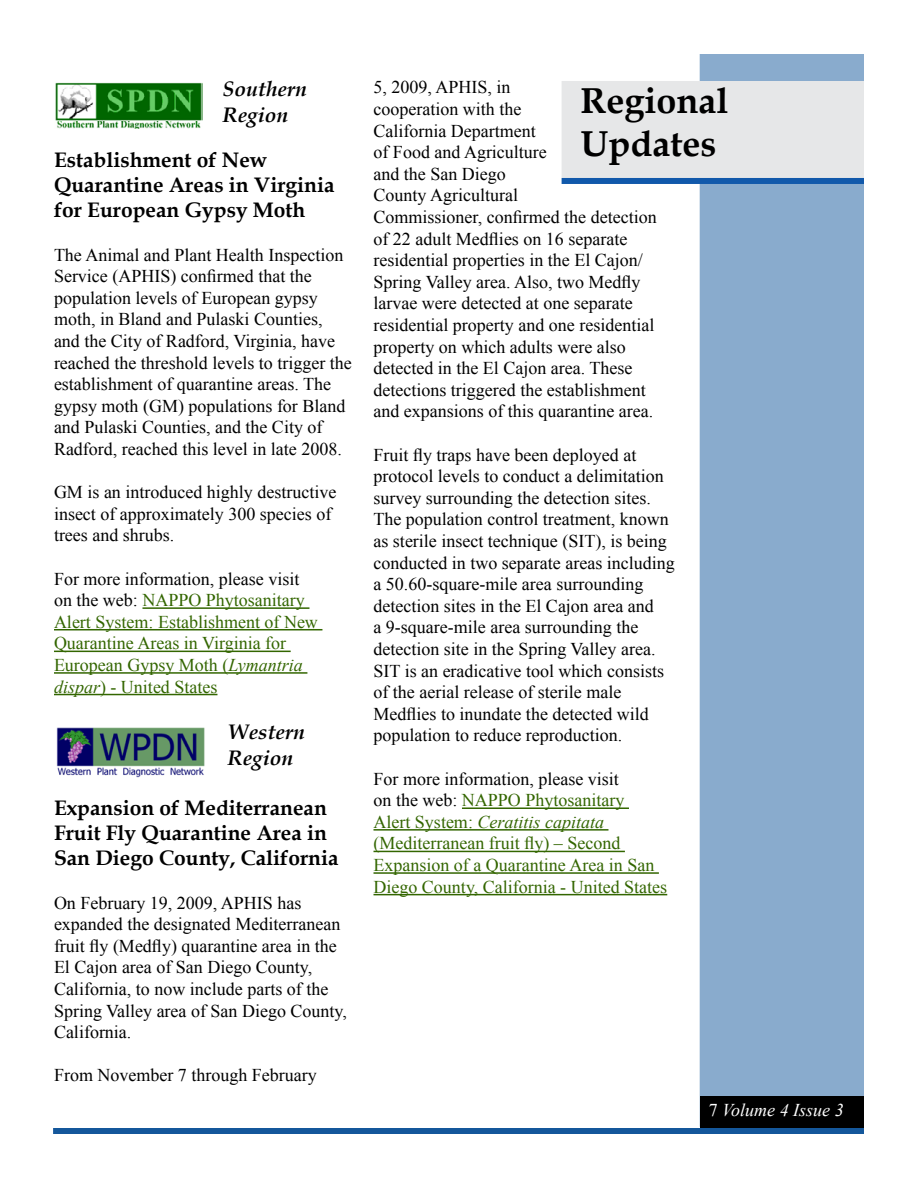
<style>
.page{position:relative;width:918px;height:1188px;background:#fff}
.page>*{position:absolute;margin:0;border:0;box-sizing:border-box;transform-origin:0 0}
.t1{font:700 36px/43.2px "Book Antiqua";color:#000}
.t2{font:700 21px/25.2px "Book Antiqua";color:#000}
.t3{font:italic 700 21px/25.2px "Book Antiqua";color:#000}
.t4{font:18px/21.6px "Times New Roman";color:#000}
.t5{font:18px/21.6px "Times New Roman";color:#360}
.t6{font:italic 18px "Times New Roman";color:#fff}
.s1{color:#000}
.s2{font-style:italic}
.s3{font-style:normal}
</style>
<div class="page">
<div style="left:53px;top:1128px;width:811px;height:6px;background:#14579b"></div>
<div style="left:700px;top:55px;width:163px;height:1071px;background:#89abcd"></div>
<div style="left:700px;top:54px;width:164px;height:1073px;border:2px solid #89abcd"></div>
<div style="left:700px;top:1096px;width:164px;height:32px;background:#000"></div>
<hr style="left:142px;top:607px;width:167px;height:2px;background:#360">
<hr style="left:54px;top:629px;width:268px;height:1px;background:#360">
<hr style="left:54px;top:651px;width:237px;height:1px;background:#360">
<hr style="left:54px;top:672px;width:253px;height:2px;background:#360">
<hr style="left:54px;top:694px;width:163px;height:1px;background:#360">
<hr style="left:462px;top:807px;width:167px;height:2px;background:#360">
<hr style="left:374px;top:829px;width:234px;height:2px;background:#360">
<hr style="left:374px;top:851px;width:251px;height:1px;background:#360">
<hr style="left:374px;top:872px;width:285px;height:2px;background:#360">
<hr style="left:374px;top:894px;width:293px;height:1px;background:#360">
<div style="left:562px;top:82px;width:301px;height:95px;background:#e6e7e8"></div>
<div style="left:562px;top:81px;width:302px;height:97px;border:2px solid #e6e7e8"></div>
<div style="left:562px;top:178px;width:302px;height:6px;background:#1159ab"></div>
<img style="left:55px;top:82px;width:147px;height:46px">
<img style="left:56px;top:727px;width:149px;height:50px">
<p class="t3" style="left:223px;top:76px;width:86px">Southern<br>Region</p>
<p class="t2" style="left:54px;top:147px;width:282px">Establishment of New<br>Quarantine Areas in Virginia for European Gypsy Moth</p>
<p class="t4" style="left:54px;top:243px;width:299px">The Animal and Plant Health Inspection Service (APHIS) confirmed that the population levels of European gypsy moth, in Bland and Pulaski Counties, and the City of Radford, Virginia, have reached the threshold levels to trigger the establishment of quarantine areas. The gypsy moth (GM) populations for Bland and Pulaski Counties, and the City of Radford, reached this level in late 2008.</p>
<p class="t4" style="left:54px;top:481px;width:284px">GM is an introduced highly destructive insect of approximately 300 species of trees and shrubs.</p>
<p class="t5" style="left:54px;top:567px;width:265px"><span class="s1">For more information, please visit on the web:</span> NAPPO Phytosanitary<br>Alert System: Establishment of New<br>Quarantine Areas in Virginia for<br>European Gypsy Moth (<span class="s2">Lymantria dispar</span>) - United States</p>
<p class="t3" style="left:228px;top:720px;width:78px">Western<br>Region</p>
<p class="t2" style="left:54px;top:795px;width:286px">Expansion of Mediterranean<br>Fruit Fly Quarantine Area in<br>San Diego County, California</p>
<p class="t4" style="left:54px;top:891px;width:294px">On February 19, 2009, APHIS has expanded the designated Mediterranean fruit fly (Medfly) quarantine area in the El Cajon area of San Diego County, California, to now include parts of the Spring Valley area of San Diego County, California.</p>
<p class="t4" style="left:54px;top:1064px;width:264px">From November 7 through February</p>
<p class="t4" style="left:374px;top:76px;width:285px">5, 2009, APHIS, in<br>cooperation with the<br>California Department<br>of Food and Agriculture<br>and the San Diego<br>County Agricultural<br>Commissioner, confirmed the detection of 22 adult Medflies on 16 separate residential properties in the El Cajon/<br>Spring Valley area. Also, two Medfly larvae were detected at one separate residential property and one residential property on which adults were also detected in the El Cajon area. These detections triggered the establishment and expansions of this quarantine area.</p>
<p class="t4" style="left:374px;top:444px;width:303px">Fruit fly traps have been deployed at protocol levels to conduct a delimitation survey surrounding the detection sites.<br>The population control treatment, known as sterile insect technique (SIT), is being conducted in two separate areas including a 50.60-square-mile area surrounding detection sites in the El Cajon area and<br>a 9-square-mile area surrounding the detection site in the Spring Valley area.<br>SIT is an eradicative tool which consists of the aerial release of sterile male Medflies to inundate the detected wild population to reduce reproduction.</p>
<p class="t5" style="left:374px;top:768px;width:295px"><span class="s1">For more information, please visit<br>on the web:</span> NAPPO Phytosanitary<br>Alert System: <span class="s2">Ceratitis capitata </span>(Mediterranean fruit fly) – Second Expansion of a Quarantine Area in San Diego County, California - United States</p>
<h1 class="t1" style="left:580px;top:79px;width:149px">Regional<br>Updates</h1>
<p class="t6" style="left:709px;top:1098px;width:136px"><span class="s3">7</span> Volume 4 Issue 3</p>
</div>
